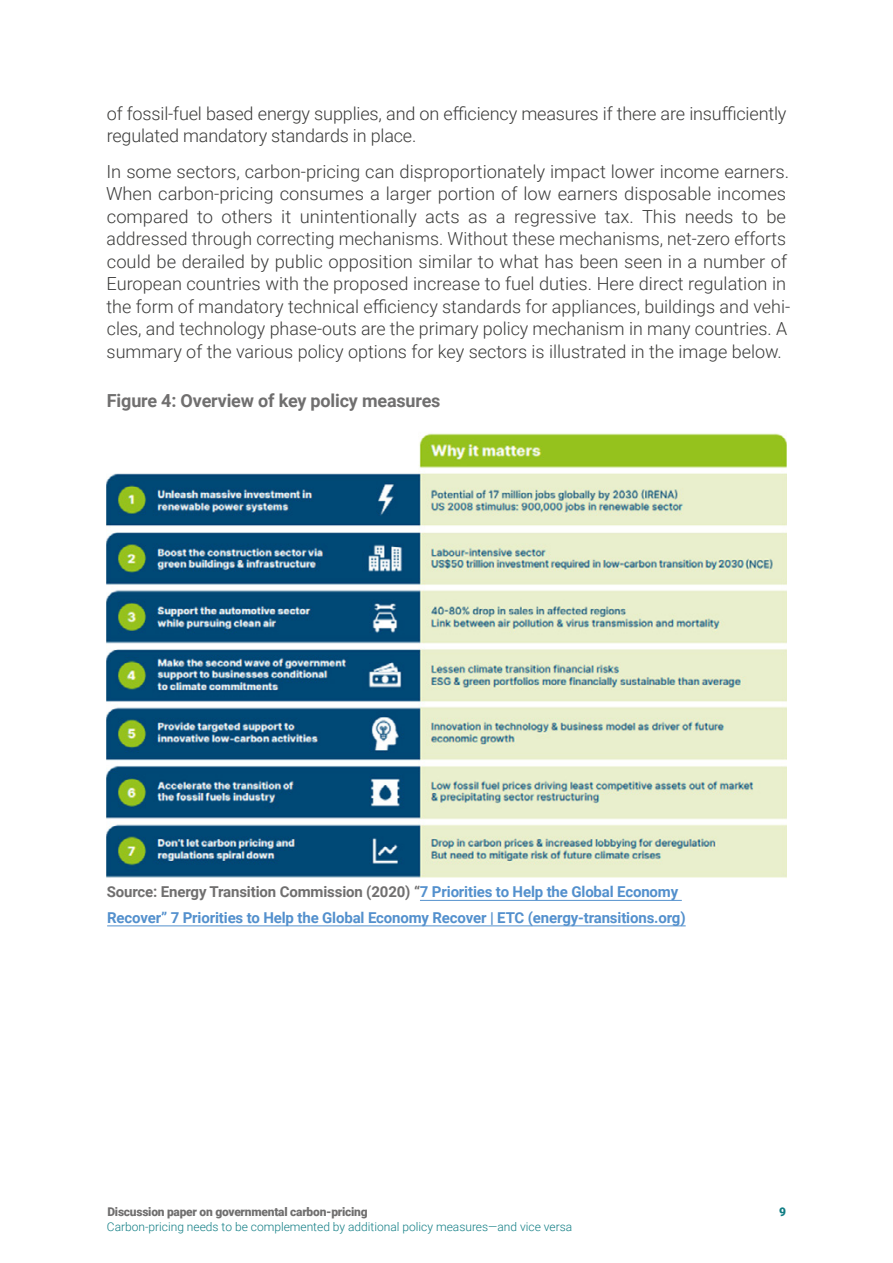
<style>
.page{position:relative;width:893px;height:1263px;background:#fff}
.page>*{position:absolute;margin:0;border:0;box-sizing:border-box;transform-origin:0 0}
.t1{font:300 18px/22.5px "Roboto";color:#3c3c3b}
.t2{font:700 18px "Roboto";letter-spacing:-.01em;color:#706f6f}
.t3{font:700 15px/25.5px "Roboto";letter-spacing:-.01em;color:#5390cd}
.t4{font:300 12px "Roboto";color:#107d84}
.t5{font:900 12px "Roboto";letter-spacing:-.02em;color:#706f6f}
.t6{font:900 12px "Roboto";color:#107d84}
.s1{color:#706f6f}
</style>
<div class="page">
<img style="left:106px;top:433px;width:681px;height:445px">
<hr style="left:420px;top:900px;width:262px;height:1px;background:#5390cd">
<hr style="left:107px;top:925px;width:579px;height:1px;background:#5390cd">
<p class="t1" style="left:107px;top:101px;width:681px">of fossil-fuel based energy supplies, and on efficiency measures if there are insufficiently regulated mandatory standards in place.</p>
<p class="t1" style="left:106px;top:159px;width:686px">In some sectors, carbon-pricing can disproportionately impact lower income earners.<br>When carbon-pricing consumes a larger portion of low earners disposable incomes compared to others it unintentionally acts as a regressive tax. This needs to be addressed through correcting mechanisms. Without these mechanisms, net-zero efforts could be derailed by public opposition similar to what has been seen in a number of European countries with the proposed increase to fuel duties. Here direct regulation in the form of mandatory technical efficiency standards for appliances, buildings and vehi&shy;cles, and technology phase-outs are the primary policy mechanism in many countries. A summary of the various policy options for key sectors is illustrated in the image below.</p>
<p class="t2" style="left:107px;top:388px;width:335px">Figure 4: Overview of key policy measures</p>
<p class="t3" style="left:107px;top:879px;width:580px"><span class="s1">Source: Energy Transition Commission (2020) “</span>7 Priorities to Help the Global Economy<br>Recover” 7 Priorities to Help the Global Economy Recover | ETC (energy-transitions.org)</p>
<p class="t5" style="left:107px;top:1203px;width:262px">Discussion paper on governmental carbon-pricing</p>
<p class="t6" style="left:779px;top:1203px;width:8px">9</p>
<p class="t4" style="left:107px;top:1218px;width:467px">Carbon-pricing needs to be complemented by additional policy measures—and vice versa</p>
</div>
